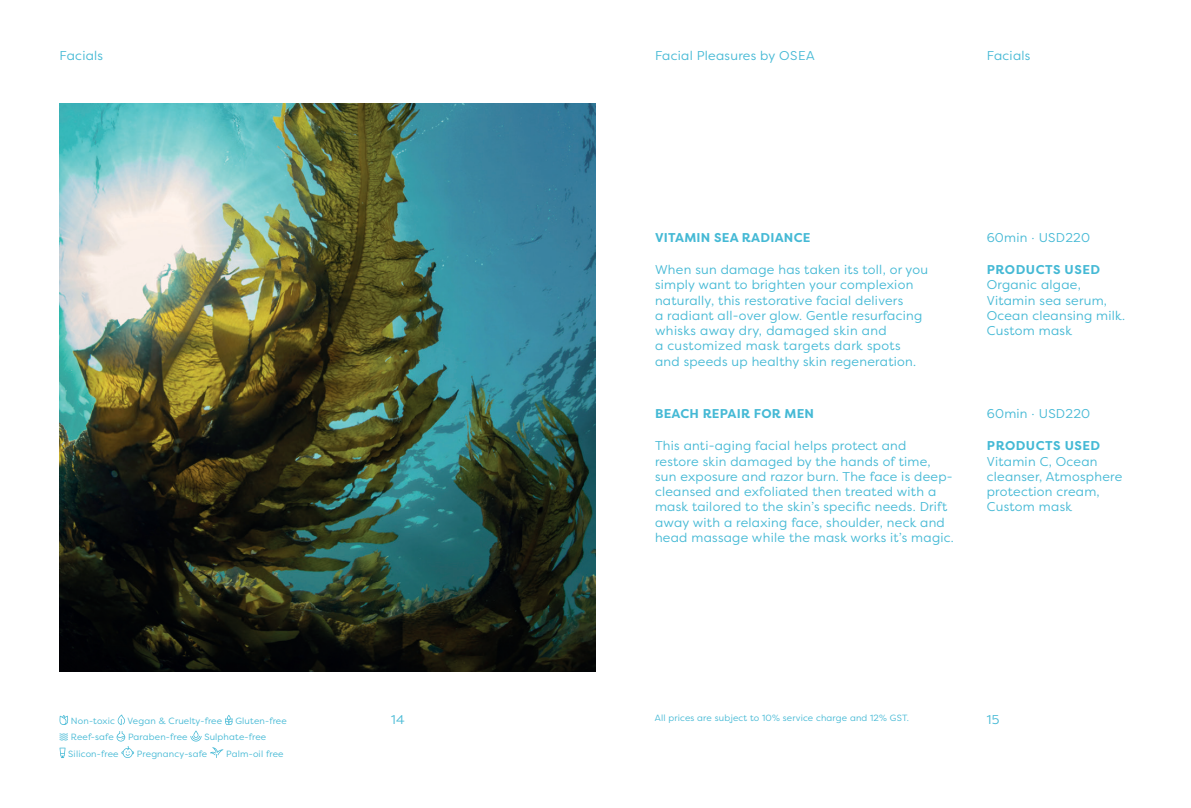
<style>
.page{position:relative;width:1191px;height:808px;background:#fff}
.page>*{position:absolute;margin:0;border:0;box-sizing:border-box;transform-origin:0 0}
.t1{font:12.75px/15.3px "Filson Pro";letter-spacing:.02em;color:#45b9d5}
.t2{font:700 12.75px "Filson Pro";letter-spacing:.02em;color:#45b9d5}
.t3{font:700 12.75px "Filson Pro";letter-spacing:.04em;color:#45b9d5}
.t4{font:9px "Filson Pro";letter-spacing:.02em;color:#45b9d5}
</style>
<div class="page">
<img style="left:59px;top:103px;width:536px;height:569px">
<svg style="left:59px;top:715px;width:10px;height:10px"></svg>
<svg style="left:118px;top:714px;width:7px;height:11px"></svg>
<svg style="left:225px;top:715px;width:8px;height:10px"></svg>
<svg style="left:60px;top:733px;width:8px;height:7px"></svg>
<svg style="left:190px;top:730px;width:11px;height:11px"></svg>
<svg style="left:60px;top:748px;width:5px;height:10px"></svg>
<svg style="left:117px;top:731px;width:17px;height:27px"></svg>
<svg style="left:210px;top:747px;width:13px;height:11px"></svg>
<p class="t1" style="left:60px;top:48px;width:45px">Facials</p>
<p class="t1" style="left:655px;top:48px;width:161px">Facial Pleasures by OSEA</p>
<p class="t1" style="left:986px;top:48px;width:45px">Facials</p>
<p class="t2" style="left:655px;top:229px;width:157px">VITAMIN SEA RADIANCE</p>
<p class="t1" style="left:655px;top:261px;width:275px">When sun damage has taken its toll, or you simply want to brighten your complexion naturally, this restorative facial delivers<br>a radiant all-over glow. Gentle resurfacing whisks away dry, damaged skin and<br>a customized mask targets dark spots and speeds up healthy skin regeneration.</p>
<p class="t2" style="left:655px;top:405px;width:160px">BEACH REPAIR FOR MEN</p>
<p class="t1" style="left:655px;top:438px;width:300px">This anti-aging facial helps protect and<br>restore skin damaged by the hands of time, sun exposure and razor burn. The face is deep&shy;cleansed and exfoliated then treated with a mask tailored to the skin’s specific needs. Drift away with a relaxing face, shoulder, neck and head massage while the mask works it’s magic.</p>
<p class="t1" style="left:986px;top:229px;width:105px">60min · USD220</p>
<p class="t3" style="left:986px;top:261px;width:115px">PRODUCTS USED</p>
<p class="t1" style="left:986px;top:277px;width:140px">Organic algae,<br>Vitamin sea serum,<br>Ocean cleansing milk.<br>Custom mask</p>
<p class="t1" style="left:986px;top:405px;width:105px">60min · USD220</p>
<p class="t3" style="left:987px;top:438px;width:115px">PRODUCTS USED</p>
<p class="t1" style="left:986px;top:453px;width:137px">Vitamin C, Ocean cleanser, Atmosphere protection cream,<br>Custom mask</p>
<p class="t4" style="left:71px;top:715px;width:45px">Non-toxic</p>
<p class="t4" style="left:128px;top:715px;width:96px">Vegan &amp; Cruelty-free</p>
<p class="t4" style="left:235px;top:715px;width:53px">Gluten-free</p>
<p class="t1" style="left:391px;top:711px;width:15px">14</p>
<p class="t4" style="left:655px;top:712px;width:256px">All prices are subject to 10% service charge and 12% GST.</p>
<p class="t1" style="left:986px;top:711px;width:14px">15</p>
<p class="t4" style="left:71px;top:731px;width:45px">Reef-safe</p>
<p class="t4" style="left:128px;top:731px;width:61px">Paraben-free</p>
<p class="t4" style="left:204px;top:731px;width:63px">Sulphate-free</p>
<p class="t4" style="left:68px;top:748px;width:52px">Silicon-free</p>
<p class="t4" style="left:137px;top:748px;width:72px">Pregnancy-safe</p>
<p class="t4" style="left:226px;top:748px;width:59px">Palm-oil free</p>
</div>
